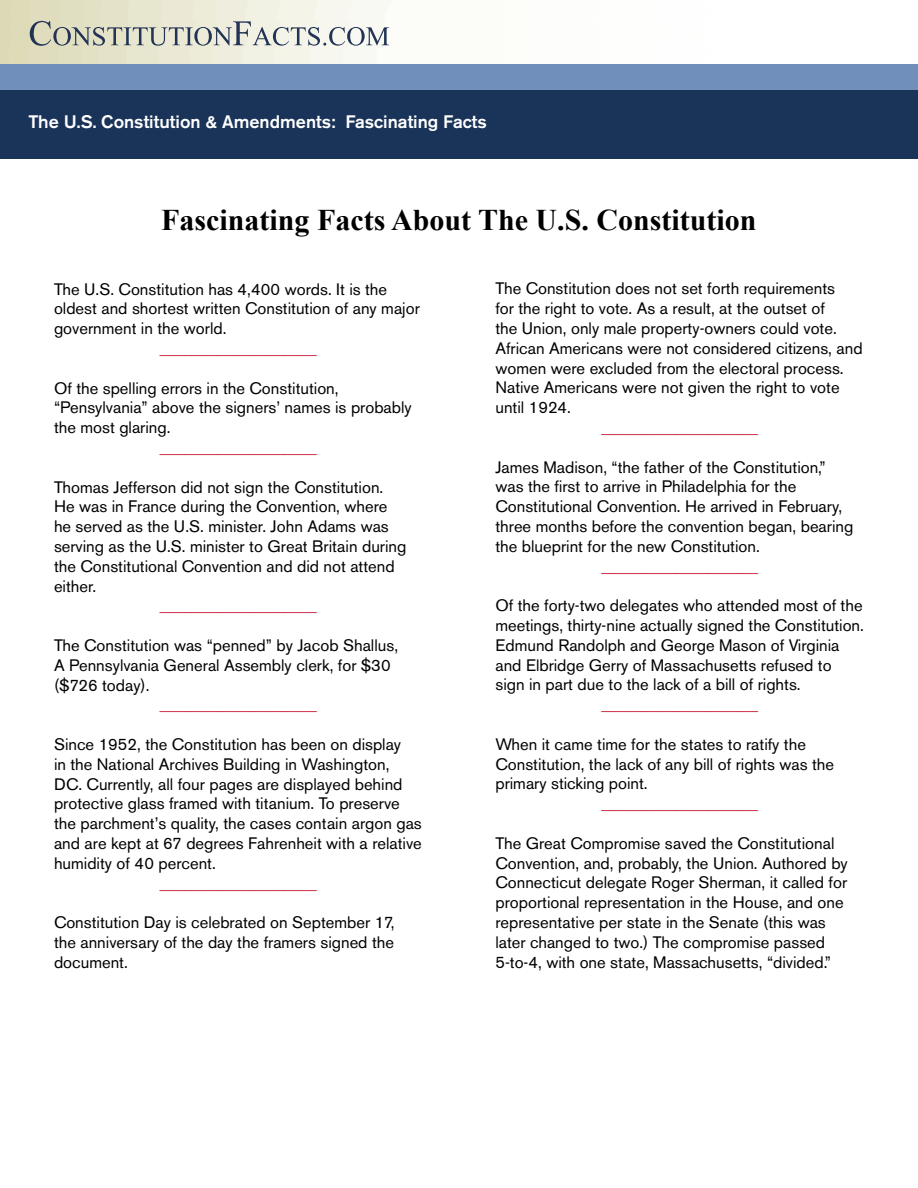
<style>
.page{position:relative;width:918px;height:1188px;background:#fff}
.page>*{position:absolute;margin:0;border:0;box-sizing:border-box;transform-origin:0 0}
.t1{font:700 30px "Times New Roman";color:#000}
.t2{font:500 18px "Akzidenz Grotesk BE";color:#fff}
.t3{font:16.5px/19.8px "Akzidenz Grotesk BE";color:#000}
.t4{font:16.5px "Akzidenz Grotesk BE";color:#c60a27}
.s1{font-family:"Times New Roman";font-weight:700;font-style:italic;font-size:15px;color:#708fba}
</style>
<div class="page">
<div style="left:0;top:86px;width:917px;height:73px;background:#1a3359"></div>
<div style="left:0;top:65px;width:918px;height:25px;background:#708fba"></div>
<svg style="left:30px;top:21px;width:359px;height:25px;background:#c4c7bf"></svg>
<p class="t2" style="left:29px;top:111px;width:547px">The U.S. Constitution &amp; Amendments: Fascinating Facts <span class="s1">(Continued)</span></p>
<h1 class="t1" style="left:161px;top:202px;width:597px">Fascinating Facts About The U.S. Constitution</h1>
<p class="t3" style="left:54px;top:279px;width:367px">The U.S. Constitution has 4,400 words. It is the oldest and shortest written Constitution of any major government in the world.</p>
<p class="t4" style="left:160px;top:338px;width:158px">___________________</p>
<p class="t3" style="left:54px;top:378px;width:359px">Of the spelling errors in the Constitution, “Pensylvania” above the signers’ names is probably the most glaring.</p>
<p class="t4" style="left:160px;top:437px;width:158px">___________________</p>
<p class="t3" style="left:54px;top:477px;width:354px">Thomas Jefferson did not sign the Constitution.<br>He was in France during the Convention, where he served as the U.S. minister. John Adams was serving as the U.S. minister to Great Britain during the Constitutional Convention and did not attend either.</p>
<p class="t4" style="left:160px;top:596px;width:158px">___________________</p>
<p class="t3" style="left:54px;top:635px;width:346px">The Constitution was “penned” by Jacob Shallus,<br>A Pennsylvania General Assembly clerk, for $30 ($726 today).</p>
<p class="t4" style="left:160px;top:695px;width:158px">___________________</p>
<p class="t3" style="left:54px;top:734px;width:369px">Since 1952, the Constitution has been on display<br>in the National Archives Building in Washington,<br>DC. Currently, all four pages are displayed behind protective glass framed with titanium. To preserve the parchment’s quality, the cases contain argon gas and are kept at 67 degrees Fahrenheit with a relative humidity of 40 percent.</p>
<p class="t4" style="left:160px;top:873px;width:158px">___________________</p>
<p class="t3" style="left:54px;top:912px;width:342px;text-align:justify">Constitution Day is celebrated on September 17, the anniversary of the day the framers signed the document.</p>
<p class="t3" style="left:495px;top:279px;width:369px">The Constitution does not set forth requirements<br>for the right to vote. As a result, at the outset of<br>the Union, only male property-owners could vote.<br>African Americans were not considered citizens, and women were excluded from the electoral process.<br>Native Americans were not given the right to vote until 1924.</p>
<p class="t4" style="left:601px;top:417px;width:158px">___________________</p>
<p class="t3" style="left:495px;top:457px;width:359px">James Madison, “the father of the Constitution,” was the first to arrive in Philadelphia for the Constitutional Convention. He arrived in February, three months before the convention began, bearing the blueprint for the new Constitution.</p>
<p class="t4" style="left:601px;top:556px;width:158px">___________________</p>
<p class="t3" style="left:495px;top:596px;width:370px">Of the forty-two delegates who attended most of the meetings, thirty-nine actually signed the Constitution.<br>Edmund Randolph and George Mason of Virginia and Elbridge Gerry of Massachusetts refused to sign in part due to the lack of a bill of rights.</p>
<p class="t4" style="left:601px;top:695px;width:158px">___________________</p>
<p class="t3" style="left:495px;top:734px;width:340px">When it came time for the states to ratify the<br>Constitution, the lack of any bill of rights was the primary sticking point.</p>
<p class="t4" style="left:601px;top:794px;width:158px">___________________</p>
<p class="t3" style="left:495px;top:833px;width:354px">The Great Compromise saved the Constitutional Convention, and, probably, the Union. Authored by Connecticut delegate Roger Sherman, it called for proportional representation in the House, and one representative per state in the Senate (this was later changed to two.) The compromise passed 5-to-4, with one state, Massachusetts, “divided.”</p>
</div>
